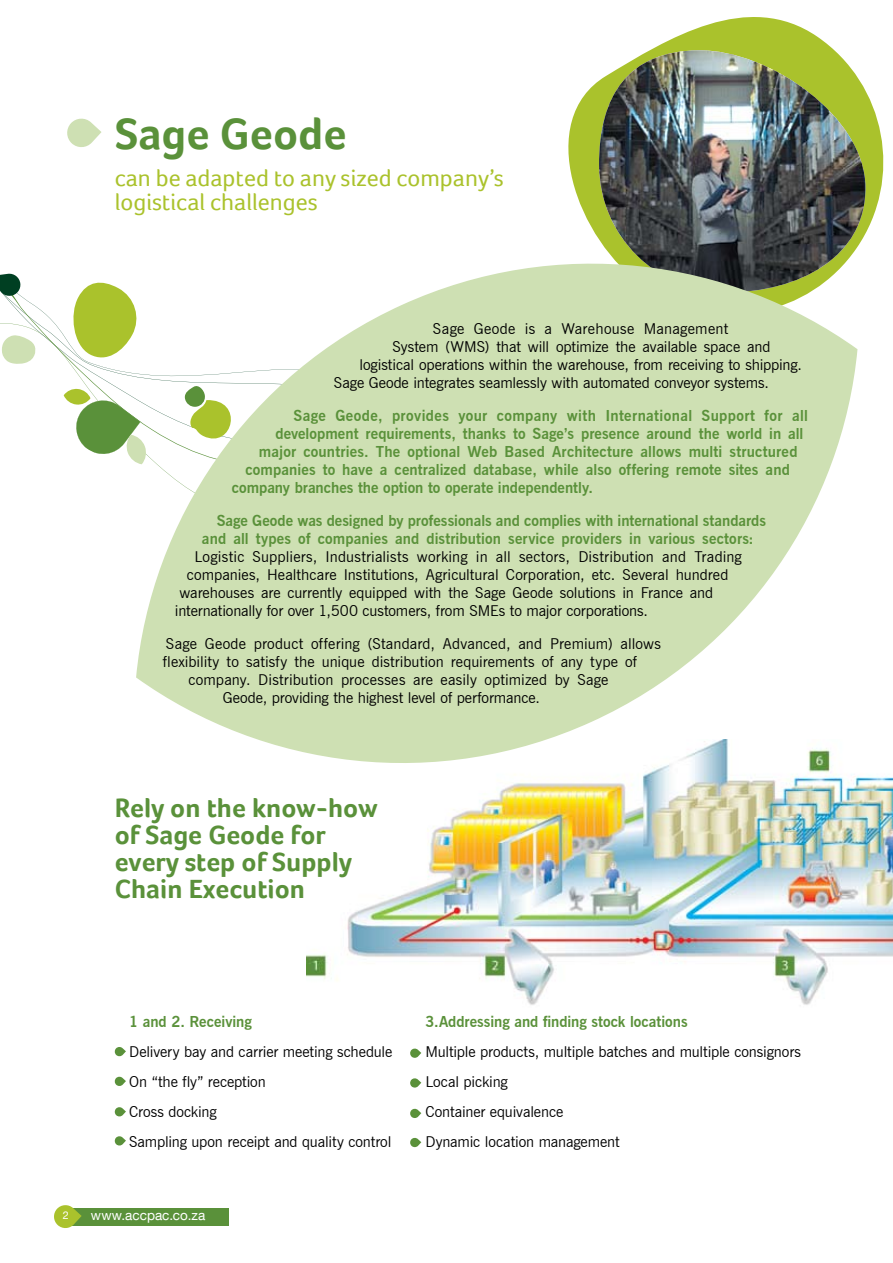
<style>
.page{position:relative;width:893px;height:1263px;background:#fff}
.page>*{position:absolute;margin:0;border:0;box-sizing:border-box;transform-origin:0 0}
.t1{font:700 45px "Foco";color:#5a913a}
.t2{font:700 27px/27px "Foco";color:#5a913a}
.t3{font:24px/24px "Foco";color:#aac22c}
.t4{font:15px/30px "News Gothic BT";color:#000}
.t5{font:700 15px/18px "News Gothic BT";letter-spacing:.005em;color:#5a913a}
.t6{font:700 15px "News Gothic BT";letter-spacing:.025em;color:#5a913a}
.t7{font:15px "News Gothic BT";letter-spacing:.02em;color:#000}
.t8{font:13.5px "Helvetica Neue LT Com";letter-spacing:.005em;color:#fff}
.t9{font:10.8px "Helvetica Neue LT Com";color:#fff}
</style>
<div class="page">
<div style="left:71px;top:1208px;width:158px;height:18px;background:#5a913a"></div>
<svg style="left:54px;top:1205px;width:28px;height:23px"></svg>
<img style="left:306px;top:776px;width:587px;height:229px">
<svg style="left:0;top:282px;width:136px;height:114px"></svg>
<svg style="left:0;top:273px;width:21px;height:24px"></svg>
<svg style="left:64px;top:388px;width:72px;height:74px"></svg>
<svg style="left:67px;top:118px;width:35px;height:29px"></svg>
<svg style="left:568px;top:17px;width:316px;height:218px"></svg>
<img style="left:599px;top:50px;width:267px;height:198px">
<svg style="left:136px;top:235px;width:721px;height:557px;fill:#cee0b3"></svg>
<svg style="left:114px;top:1047px;width:12px;height:10px"></svg>
<svg style="left:114px;top:1076px;width:12px;height:10px"></svg>
<svg style="left:114px;top:1107px;width:12px;height:10px"></svg>
<svg style="left:114px;top:1136px;width:12px;height:10px"></svg>
<svg style="left:410px;top:1048px;width:11px;height:10px"></svg>
<svg style="left:410px;top:1078px;width:11px;height:10px"></svg>
<svg style="left:410px;top:1108px;width:11px;height:10px"></svg>
<svg style="left:410px;top:1137px;width:11px;height:11px"></svg>
<h1 class="t1" style="left:115px;top:107px;width:233px">Sage Geode</h1>
<h3 class="t3" style="left:115px;top:166px;width:391px">can be adapted to any sized company’s logistical challenges</h3>
<p class="t7" style="left:433px;top:319px;width:297px">Sage Geode is a Warehouse Management</p>
<p class="t4" style="left:392px;top:331px;width:380px">System (WMS) that will optimize the available space and</p>
<p class="t4" style="left:359px;top:349px;width:444px">logistical operations within the warehouse, from receiving to shipping.</p>
<p class="t4" style="left:334px;top:367px;width:436px">Sage Geode integrates seamlessly with automated conveyor systems.</p>
<p class="t6" style="left:293px;top:406px;width:516px">Sage Geode, provides your company with International Support for all</p>
<p class="t5" style="left:275px;top:424px;width:529px">development requirements, thanks to Sage’s presence around the world in all</p>
<p class="t5" style="left:259px;top:442px;width:540px">major countries. The optional Web Based Architecture allows multi structured</p>
<p class="t5" style="left:245px;top:460px;width:546px">companies to have a centralized database, while also offering remote sites and</p>
<p class="t5" style="left:232px;top:478px;width:362px">company branches the option to operate independently.</p>
<p class="t5" style="left:202px;top:511px;width:565px;text-indent:15px">Sage Geode was designed by professionals and complies with international standards and all types of companies and distribution service providers in various sectors:</p>
<p class="t4" style="left:194px;top:541px;width:549px">Logistic Suppliers, Industrialists working in all sectors, Distribution and Trading</p>
<p class="t4" style="left:187px;top:559px;width:543px">companies, Healthcare Institutions, Agricultural Corporation, etc. Several hundred</p>
<p class="t4" style="left:179px;top:577px;width:535px">warehouses are currently equipped with the Sage Geode solutions in France and</p>
<p class="t4" style="left:175px;top:595px;width:475px">internationally for over 1,500 customers, from SMEs to major corporations.</p>
<p class="t4" style="left:166px;top:628px;width:496px">Sage Geode product offering (Standard, Advanced, and Premium) allows</p>
<p class="t4" style="left:163px;top:646px;width:475px">flexibility to satisfy the unique distribution requirements of any type of</p>
<p class="t4" style="left:188px;top:664px;width:421px">company. Distribution processes are easily optimized by Sage</p>
<p class="t4" style="left:223px;top:682px;width:319px">Geode, providing the highest level of performance.</p>
<h2 class="t2" style="left:115px;top:794px;width:264px">Rely on the know-how of Sage Geode for every step of Supply<br>Chain Execution</h2>
<p class="t5" style="left:129px;top:1012px;width:124px">1 and 2. Receiving</p>
<p class="t4" style="left:129px;top:1036px;width:265px">Delivery bay and carrier meeting schedule<br>On “the fly” reception<br>Cross docking<br>Sampling upon receipt and quality control</p>
<p class="t9" style="left:63px;top:1209px;width:8px">2</p>
<p class="t8" style="left:91px;top:1207px;width:116px">www.accpac.co.za</p>
<p class="t5" style="left:425px;top:1012px;width:264px">3.Addressing and finding stock locations</p>
<p class="t4" style="left:425px;top:1036px;width:377px">Multiple products, multiple batches and multiple consignors<br>Local picking<br>Container equivalence<br>Dynamic location management</p>
</div>
